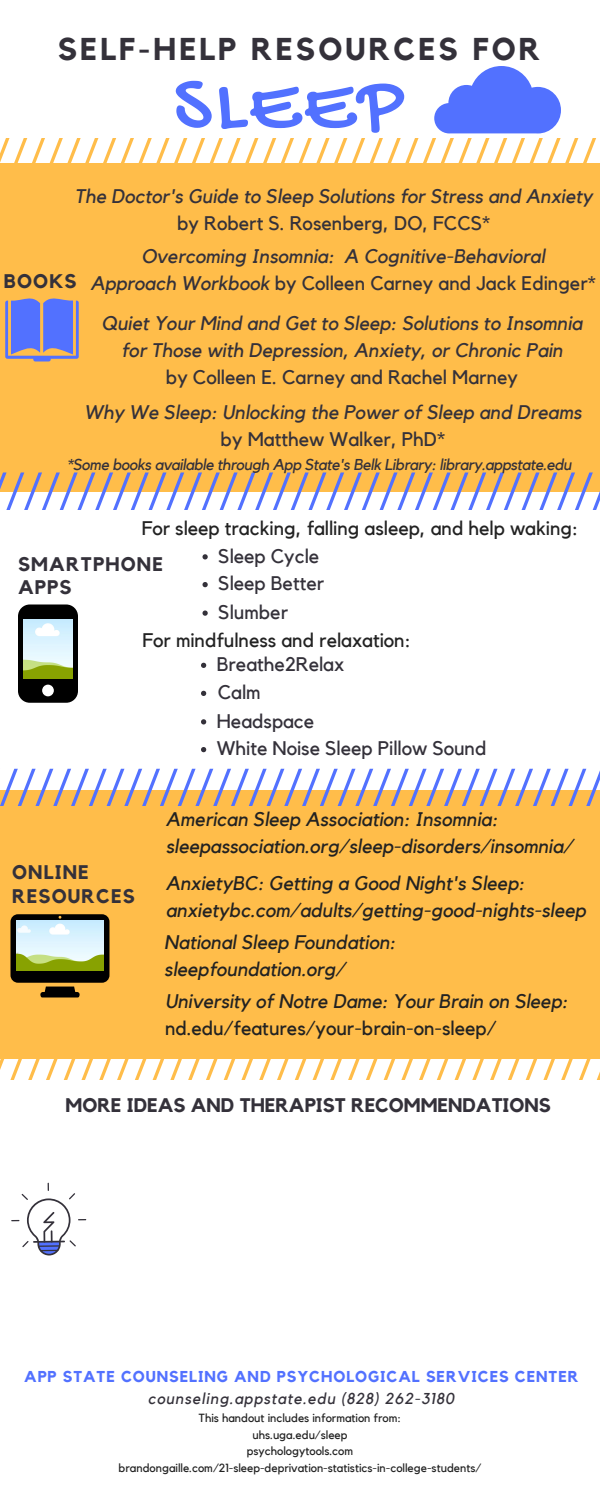
<style>
.page{position:relative;width:600px;height:1500px;background:#ffbd4a}
.page>*{position:absolute;margin:0;border:0;box-sizing:border-box;transform-origin:0 0}
.t1{font:82.5px "Gochi Hand";letter-spacing:.04em;color:#5271ff}
.t2{font:700 31.4px "Kollektif";letter-spacing:.1em;color:#34313a}
.t3{font:italic 19.7px/27px "Kollektif";color:#34313a;text-align:center}
.t4{font:italic 19.7px/27px "Kollektif";color:#222}
.t5{font:19.7px/28.5px "Kollektif";color:#34313a}
.t6{font:19.7px "Kollektif";color:#222}
.t7{font:700 19.7px "Kollektif";color:#34313a}
.t8{font:700 19.7px/23.2px "Kollektif";letter-spacing:.06em;color:#34313a}
.t9{font:italic 15.7px "Kollektif";letter-spacing:-.025em;color:#34313a}
.t10{font:700 15.7px "Kollektif";letter-spacing:.06em;color:#5271ff}
.t11{font:italic 15.7px "Kollektif";letter-spacing:.06em;color:#34313a}
.t12{font:11.8px/16.5px "Kollektif";color:#222;text-align:center}
.s1{font-style:normal}
</style>
<div class="page">
<div style="left:0;top:0;width:600px;height:163px;background:#fff"></div>
<div style="left:0;top:492px;width:600px;height:298px;background:#fff"></div>
<div style="left:0;top:1059px;width:600px;height:441px;background:#fff"></div>
<svg style="left:201px;top:663px;width:5px;height:5px"></svg>
<svg style="left:0;top:472px;width:600px;height:37px"></svg>
<svg style="left:0;top:769px;width:600px;height:37px"></svg>
<svg style="left:0;top:1059px;width:600px;height:21px"></svg>
<svg style="left:5px;top:298px;width:74px;height:63px"></svg>
<svg style="left:18px;top:604px;width:60px;height:99px;background:#171717"></svg>
<img style="left:23px;top:619px;width:50px;height:60px">
<svg style="left:11px;top:914px;width:98px;height:84px"></svg>
<img style="left:16px;top:921px;width:88px;height:49px">
<svg style="left:201px;top:691px;width:5px;height:5px"></svg>
<svg style="left:201px;top:719px;width:5px;height:5px"></svg>
<svg style="left:11px;top:1183px;width:75px;height:73px"></svg>
<svg style="left:202px;top:554px;width:6px;height:6px"></svg>
<svg style="left:201px;top:747px;width:5px;height:5px"></svg>
<svg style="left:202px;top:582px;width:6px;height:5px"></svg>
<svg style="left:0;top:66px;width:596px;height:97px"></svg>
<svg style="left:202px;top:610px;width:6px;height:6px"></svg>
<h2 class="t2" style="left:58px;top:35px;width:484px">SELF-HELP RESOURCES FOR</h2>
<h1 class="t1" style="left:173px;top:62px;width:232px">SLEEP</h1>
<p class="t3" style="left:75px;top:183px;width:519px">The Doctor's Guide to Sleep Solutions for Stress and Anxiety</p>
<p class="t5" style="left:177px;top:209px;width:315px">by Robert S. Rosenberg, DO, FCCS*</p>
<p class="t3" style="left:90px;top:244px;width:507px">Overcoming Insomnia: A Cognitive-Behavioral<br>Approach Workbook <span class="s1">by Colleen Carney and Jack Edinger*</span></p>
<p class="t7" style="left:4px;top:273px;width:74px">BOOKS</p>
<p class="t3" style="left:102px;top:310px;width:482px">Quiet Your Mind and Get to Sleep: Solutions to Insomnia for Those with Depression, Anxiety, or Chronic Pain</p>
<p class="t5" style="left:166px;top:364px;width:354px">by Colleen E. Carney and Rachel Marney</p>
<p class="t3" style="left:84px;top:400px;width:499px">Why We Sleep: Unlocking the Power of Sleep and Dreams</p>
<p class="t5" style="left:221px;top:426px;width:226px">by Matthew Walker, PhD*</p>
<p class="t9" style="left:67px;top:457px;width:506px">*Some books available through App State's Belk Library: library.appstate.edu</p>
<p class="t6" style="left:142px;top:519px;width:438px">For sleep tracking, falling asleep, and help waking:</p>
<p class="t5" style="left:218px;top:542px;width:103px">Sleep Cycle</p>
<p class="t8" style="left:18px;top:554px;width:147px">SMARTPHONE<br>APPS</p>
<p class="t5" style="left:218px;top:570px;width:108px">Sleep Better</p>
<p class="t5" style="left:218px;top:598px;width:71px">Slumber</p>
<p class="t6" style="left:142px;top:631px;width:270px">For mindfulness and relaxation:</p>
<p class="t5" style="left:217px;top:651px;width:129px">Breathe2Relax</p>
<p class="t5" style="left:217px;top:679px;width:99px">Calm<br>Headspace</p>
<p class="t5" style="left:217px;top:735px;width:271px">White Noise Sleep Pillow Sound</p>
<p class="t8" style="left:12px;top:862px;width:124px">ONLINE<br>RESOURCES</p>
<p class="t4" style="left:166px;top:806px;width:409px">American Sleep Association: Insomnia: sleepassociation.org/sleep-disorders/insomnia/</p>
<p class="t4" style="left:166px;top:870px;width:422px">AnxietyBC: Getting a Good Night's Sleep: anxietybc.com/adults/getting-good-nights-sleep</p>
<p class="t4" style="left:164px;top:929px;width:233px">National Sleep Foundation: sleepfoundation.org/</p>
<p class="t4" style="left:165px;top:988px;width:404px">University of Notre Dame: Your Brain on Sleep:</p>
<p class="t6" style="left:165px;top:1019px;width:333px">nd.edu/features/your-brain-on-sleep/</p>
<p class="t7" style="left:65px;top:1096px;width:487px">MORE IDEAS AND THERAPIST RECOMMENDATIONS</p>
<p class="t10" style="left:24px;top:1369px;width:556px">APP STATE COUNSELING AND PSYCHOLOGICAL SERVICES CENTER</p>
<p class="t11" style="left:148px;top:1391px;width:308px">counseling.appstate.edu (828) 262-3180</p>
<p class="t12" style="left:119px;top:1410px;width:364px">This handout includes information from:<br>uhs.uga.edu/sleep<br>psychologytools.com brandongaille.com/21-sleep-deprivation-statistics-in-college-students/</p>
</div>
